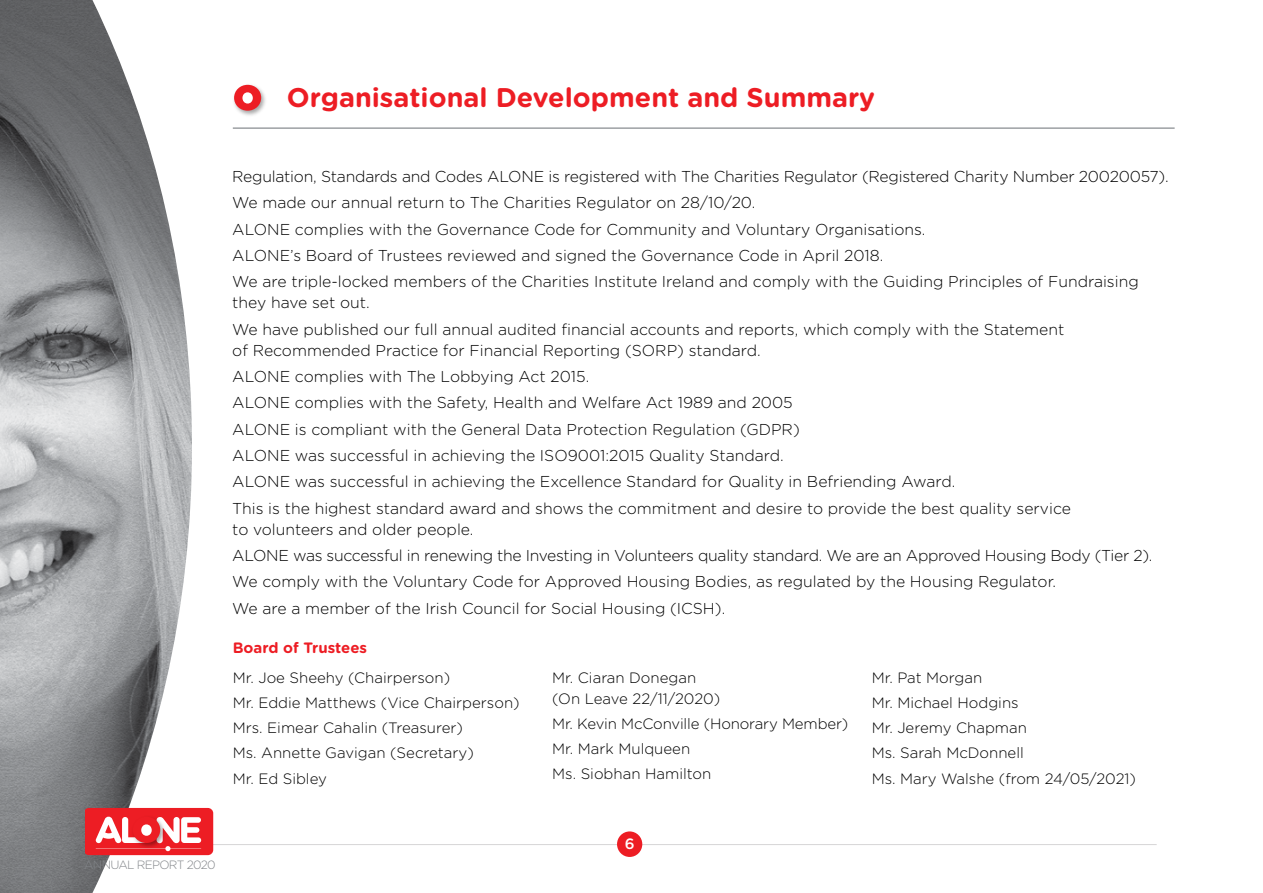
<style>
.page{position:relative;width:1263px;height:893px;background:#fff}
.page>*{position:absolute;margin:0;border:0;box-sizing:border-box;transform-origin:0 0}
.t1{font:700 27px "Gotham Rounded";color:#ed1d24}
.t2{font:300 15.75px/26.2px "Gotham Rounded";color:#000}
.t3{font:300 15px/25.2px "Gotham Rounded";color:#000}
.t4{font:700 15px "Gotham Rounded";color:#ed1d24}
.t5{font:500 15px "Gotham Rounded";color:#fff}
.t6{font:300 12px "Gotham Rounded";letter-spacing:-.06em;color:#83868a}
</style>
<div class="page">
<img style="left:0;top:0;width:192px;height:893px">
<hr style="left:233px;top:128px;width:941px;height:1px;background:#6c7175">
<img style="left:239px;top:84px;width:27px;height:32px">
<svg style="left:234px;top:85px;width:27px;height:26px"></svg>
<div style="left:242px;top:92px;width:11px;height:12px;background:#fff;border-radius:5px"></div>
<hr style="left:103px;top:844px;width:1054px;height:1px;background:#d6d5d7">
<div style="left:617px;top:831px;width:25px;height:26px;background:#ed1d24;border-radius:50%"></div>
<svg style="left:86px;top:808px;width:127px;height:47px"></svg>
<h1 class="t1" style="left:287px;top:77px;width:590px">Organisational Development and Summary</h1>
<p class="t2" style="left:232px;top:163px;width:938px">Regulation, Standards and Codes ALONE is registered with The Charities Regulator (Registered Charity Number 20020057).<br>We made our annual return to The Charities Regulator on 28/10/20.<br>ALONE complies with the Governance Code for Community and Voluntary Organisations.<br>ALONE’s Board of Trustees reviewed and signed the Governance Code in April 2018.<br>We are triple-locked members of the Charities Institute Ireland and comply with the Guiding Principles of Fundraising</p>
<p class="t2" style="left:232px;top:289px;width:833px">they have set out.<br>We have published our full annual audited financial accounts and reports, which comply with the Statement</p>
<p class="t2" style="left:232px;top:336px;width:840px">of Recommended Practice for Financial Reporting (SORP) standard.<br>ALONE complies with The Lobbying Act 2015.<br>ALONE complies with the Safety, Health and Welfare Act 1989 and 2005<br>ALONE is compliant with the General Data Protection Regulation (GDPR)<br>ALONE was successful in achieving the ISO9001:2015 Quality Standard.<br>ALONE was successful in achieving the Excellence Standard for Quality in Befriending Award.<br>This is the highest standard award and shows the commitment and desire to provide the best quality service</p>
<p class="t2" style="left:232px;top:515px;width:922px">to volunteers and older people.<br>ALONE was successful in renewing the Investing in Volunteers quality standard. We are an Approved Housing Body (Tier 2).<br>We comply with the Voluntary Code for Approved Housing Bodies, as regulated by the Housing Regulator.<br>We are a member of the Irish Council for Social Housing (ICSH).</p>
<p class="t4" style="left:233px;top:637px;width:136px">Board of Trustees</p>
<p class="t3" style="left:233px;top:664px;width:288px">Mr. Joe Sheehy (Chairperson)<br>Mr. Eddie Matthews (Vice Chairperson)<br>Mrs. Eimear Cahalin (Treasurer)<br>Ms. Annette Gavigan (Secretary)<br>Mr. Ed Sibley</p>
<p class="t3" style="left:552px;top:666px;width:170px;line-height:21px">Mr. Ciaran Donegan (On Leave 22/11/2020)</p>
<p class="t3" style="left:552px;top:710px;width:298px">Mr. Kevin McConville (Honorary Member)<br>Mr. Mark Mulqueen<br>Ms. Siobhan Hamilton</p>
<p class="t3" style="left:872px;top:664px;width:266px">Mr. Pat Morgan<br>Mr. Michael Hodgins<br>Mr. Jeremy Chapman<br>Ms. Sarah McDonnell<br>Ms. Mary Walshe (from 24/05/2021)</p>
<p class="t6" style="left:84px;top:856px;width:133px">ANNUAL REPORT 2020</p>
<p class="t5" style="left:625px;top:833px;width:11px">6</p>
</div>
